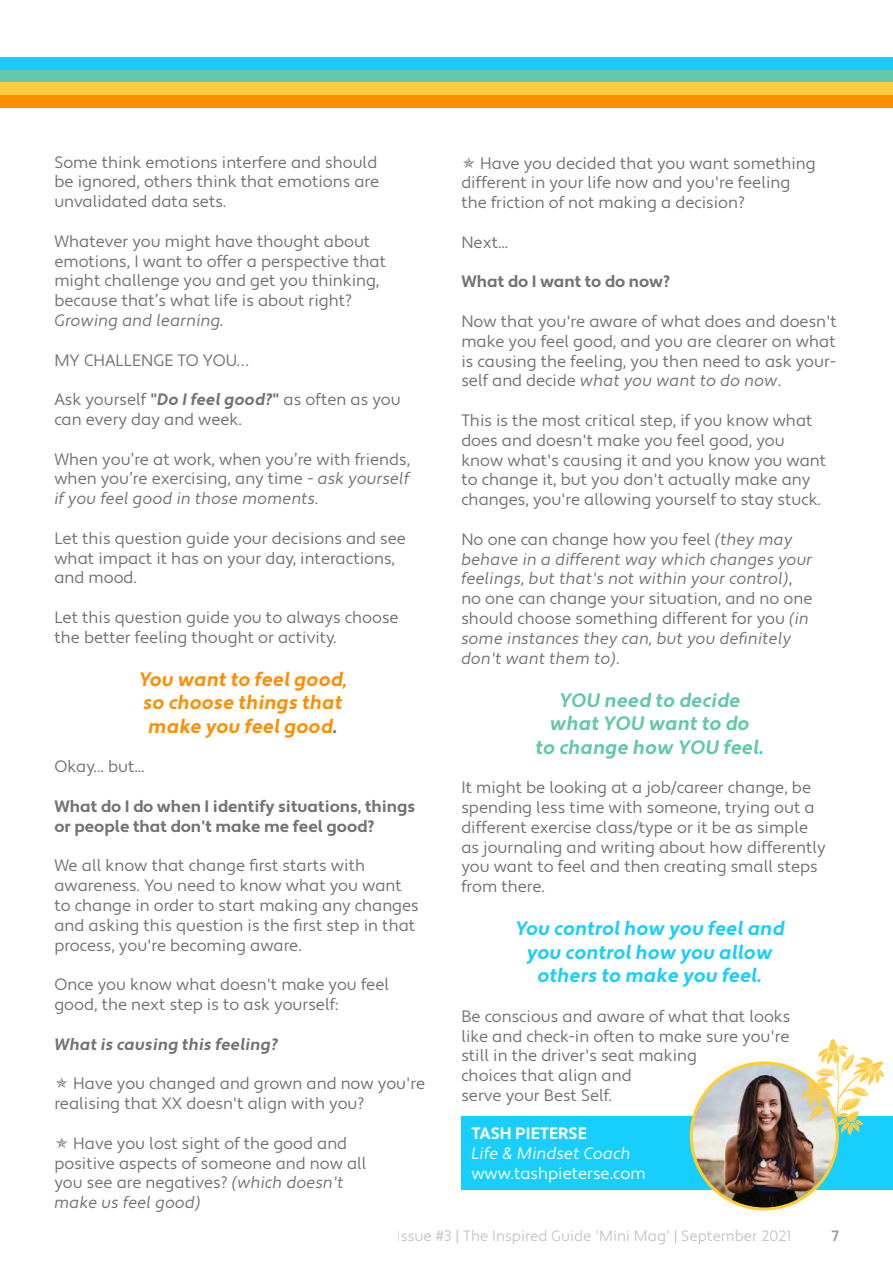
<style>
.page{position:relative;width:893px;height:1263px;background:#fff}
.page>*{position:absolute;margin:0;border:0;box-sizing:border-box;transform-origin:0 0}
.t1{font:19.5px/23.4px "Apertura Bold Obliq";color:#18cefd;text-align:center}
.t2{font:19.5px/23.4px "Apertura Bold Obliq";color:#fe8e00}
.t3{font:19.5px/23.4px "Apertura Bold Obliq";color:#63c7ab;text-align:center}
.t4{font:16.5px/19.8px "Apertura";color:#737373}
.t5{font:16.5px/19.8px "Apertura Obliq";color:#737373}
.t6{font:700 16.5px/19.8px "Apertura";color:#737373}
.t7{font:16.5px "Apertura Bold Obliq";color:#737373}
.t8{font:16.5px "Apertura";color:#fff}
.t9{font:16.5px "Apertura Obliq";color:#fff}
.t10{font:700 16.5px "Apertura";color:#fff}
.t11{font:15px "Apertura";color:#a3a197}
.t12{font:700 15px "Apertura";color:#a3a197}
.s1{font-weight:700}
.s2{font-family:"Apertura Bold Obliq"}
.s3{font-family:"Apertura Obliq"}
.s4{color:#737373}
.s5{font-family:"Apertura"}
.s6{color:#18cefd}
</style>
<div class="page">
<div style="left:0;top:57px;width:893px;height:13px;background:#18cefd"></div>
<div style="left:0;top:70px;width:893px;height:12px;background:#63c7ab"></div>
<div style="left:0;top:82px;width:893px;height:13px;background:#ffcd43"></div>
<div style="left:0;top:95px;width:893px;height:12px;background:#fe8e00"></div>
<div style="left:461px;top:1116px;width:432px;height:73px;background:#18cefd"></div>
<img style="left:691px;top:1063px;width:146px;height:146px;border-radius:73px">
<div style="left:690px;top:1061px;width:149px;height:149px;border:3px solid #ffce31;border-radius:50%"></div>
<svg style="left:802px;top:1039px;width:82px;height:97px"></svg>
<p class="t4" style="left:54px;top:153px;width:326px;text-align:justify">Some think emotions interfere and should be ignored, others think that emotions are unvalidated data sets.</p>
<p class="t4" style="left:54px;top:232px;width:333px">Whatever you might have thought about emotions, I want to offer a perspective that might challenge you and get you thinking, because that’s what life is about right?</p>
<p class="t5" style="left:54px;top:311px;width:171px">Growing and learning.</p>
<p class="t4" style="left:54px;top:351px;width:197px">MY CHALLENGE TO YOU…</p>
<p class="t4" style="left:54px;top:390px;width:348px">Ask yourself <span class="s1">"</span><span class="s2">Do I feel good?</span><span class="s1">"</span> as often as you can every day and week.</p>
<p class="t4" style="left:54px;top:450px;width:357px">When you’re at work, when you’re with friends, when you’re exercising, any time - <span class="s3">ask yourself</span></p>
<p class="t5" style="left:54px;top:489px;width:266px">if you feel good in those moments.</p>
<p class="t4" style="left:54px;top:529px;width:353px">Let this question guide your decisions and see what impact it has on your day, interactions, and mood.</p>
<p class="t4" style="left:54px;top:608px;width:346px">Let this question guide you to always choose the better feeling thought or activity.</p>
<p class="t2" style="left:139px;top:668px;width:210px">You want to feel good, so choose things that make you feel good<span class="s4">.</span></p>
<p class="t4" style="left:54px;top:757px;width:92px">Okay... but...</p>
<p class="t6" style="left:54px;top:797px;width:363px">What do I do when I identify situations, things or people that don't make me feel good?</p>
<p class="t4" style="left:54px;top:856px;width:366px">We all know that change first starts with awareness. You need to know what you want to change in order to start making any changes and asking this question is the first step in that process, you're becoming aware.</p>
<p class="t4" style="left:54px;top:975px;width:336px">Once you know what doesn't make you feel good, the next step is to ask yourself:</p>
<p class="t7" style="left:54px;top:1034px;width:226px">What is causing this feeling?</p>
<p class="t4" style="left:54px;top:1074px;width:372px;text-indent:19px">Have you changed and grown and now you're realising that XX doesn't align with you?</p>
<p class="t4" style="left:54px;top:1134px;width:314px;text-indent:19px">Have you lost sight of the good and positive aspects of someone and now all you see are negatives? <span class="s3">(which doesn't</span></p>
<p class="t5" style="left:54px;top:1193px;width:148px">make us feel good)</p>
<p class="t4" style="left:461px;top:153px;width:356px;text-indent:19px">Have you decided that you want something different in your life now and you're feeling the friction of not making a decision?</p>
<p class="t4" style="left:461px;top:233px;width:49px">Next...</p>
<p class="t6" style="left:461px;top:272px;width:211px">What do I want to do now?</p>
<p class="t4" style="left:461px;top:312px;width:377px;text-align:justify">Now that you're aware of what does and doesn't make you feel good, and you are clearer on what is causing the feeling, you then need to ask your-</p>
<p class="t5" style="left:461px;top:371px;width:321px"><span class="s5">self and decide</span> what you want to do now<span class="s5">.</span></p>
<p class="t4" style="left:461px;top:411px;width:366px">This is the most critical step, if you know what does and doesn't make you feel good, you know what's causing it and you know you want to change it, but you don't actually make any changes, you're allowing yourself to stay stuck.</p>
<p class="t4" style="left:461px;top:530px;width:333px">No one can change how you feel <span class="s3">(they may</span></p>
<p class="t5" style="left:461px;top:549px;width:353px">behave in a different way which changes your feelings, but that's not within your control)<span class="s5">,</span></p>
<p class="t4" style="left:461px;top:589px;width:353px">no one can change your situation, and no one should choose something different for you <span class="s3">(in</span></p>
<p class="t5" style="left:461px;top:629px;width:331px">some instances they can, but you definitely don't want them to)<span class="s5">.</span></p>
<p class="t3" style="left:536px;top:689px;width:230px">YOU need to decide what YOU want to do<br>to change how YOU feel<span class="s6">.</span></p>
<p class="t4" style="left:461px;top:778px;width:366px">It might be looking at a job/career change, be spending less time with someone, trying out a different exercise class/type or it be as simple as journaling and writing about how differently you want to feel and then creating small steps from there.</p>
<p class="t1" style="left:515px;top:918px;width:271px">You control how you feel and you control how you allow others to make you feel.</p>
<p class="t4" style="left:461px;top:1007px;width:330px">Be conscious and aware of what that looks like and check-in often to make sure you're still in the driver's seat making<br>choices that align and<br>serve your Best Self.</p>
<p class="t10" style="left:471px;top:1123px;width:117px">TASH PIETERSE</p>
<p class="t9" style="left:471px;top:1143px;width:161px">Life &amp; Mindset Coach</p>
<p class="t8" style="left:471px;top:1163px;width:176px">www.tashpieterse.com</p>
<p class="t11" style="left:397px;top:1227px;width:396px">Issue #3 | The Inspired Guide 'Mini Mag' | September 2021</p>
<p class="t12" style="left:832px;top:1227px;width:9px">7</p>
</div>
